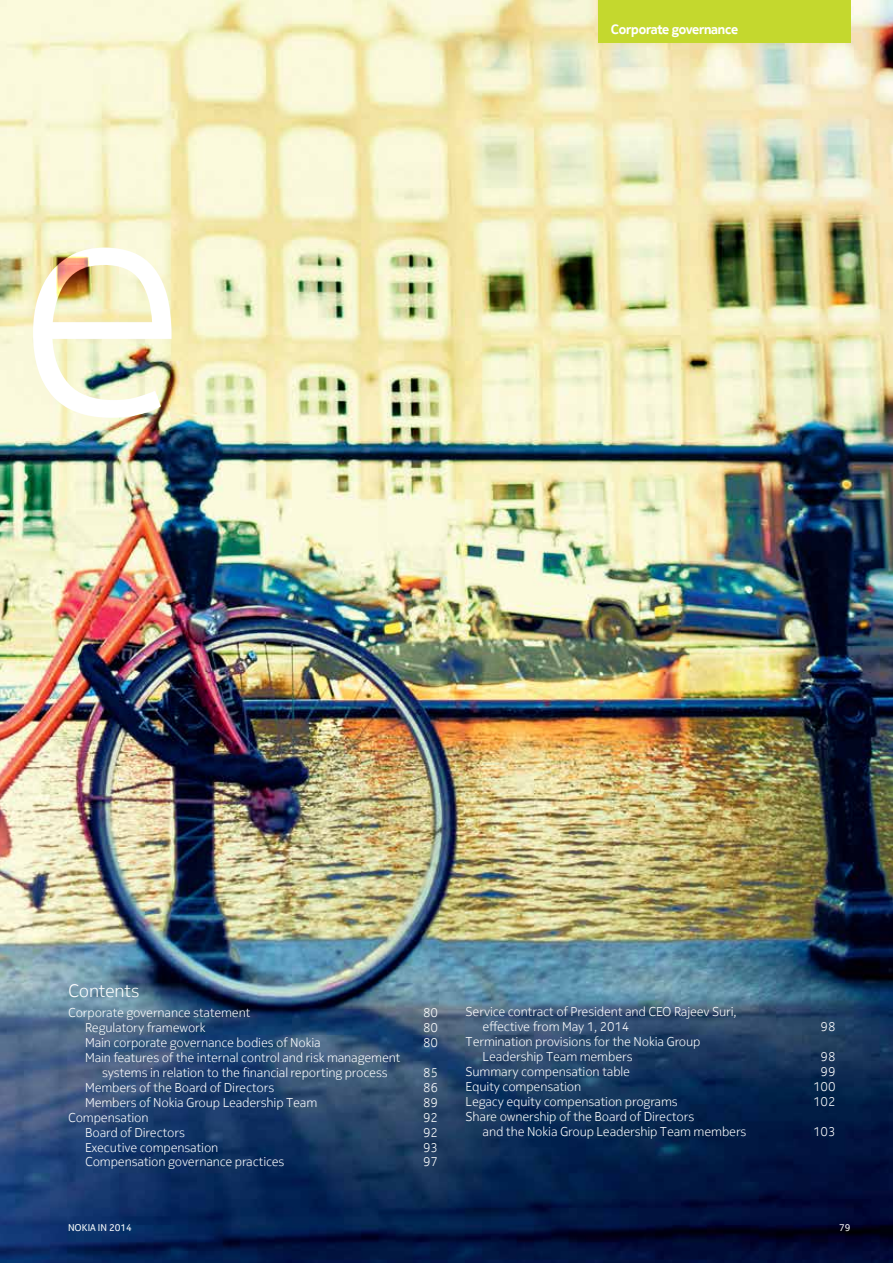
<style>
.page{position:relative;width:893px;height:1263px;background:#fff}
.page>*{position:absolute;margin:0;border:0;box-sizing:border-box;transform-origin:0 0}
.t1{font:300 327px "Nokia Pure Headline";color:#fff}
.t2{font:300 18px "Nokia Pure Text";letter-spacing:-.025em;color:#fff}
.t3{font:700 13.5px "Nokia Pure Headline";letter-spacing:-.01em;color:#fff}
.t4{font:300 12.75px/15px "Nokia Pure Text";letter-spacing:-.015em;color:#fff}
.t5{font:9.75px "Nokia Pure Text";color:#fff}
</style>
<div class="page">
<img style="left:0;top:0;width:893px;height:1263px">
<div style="left:0;top:169px;width:172px;height:249px;background:#fff;opacity:.25"></div>
<div style="left:598px;top:0;width:252px;height:43px;background:#c4d82e"></div>
<h1 class="t1" style="left:19px;top:97px;width:168px">e</h1>
<p class="t3" style="left:611px;top:21px;width:129px">Corporate governance</p>
<h2 class="t2" style="left:68px;top:979px;width:73px">Contents</h2>
<p class="t4" style="left:68px;top:1004px;width:184px">Corporate governance statement</p>
<p class="t4" style="left:423px;top:1004px;width:16px">80</p>
<p class="t4" style="left:85px;top:1019px;width:122px">Regulatory framework</p>
<p class="t4" style="left:423px;top:1019px;width:16px">80</p>
<p class="t4" style="left:85px;top:1034px;width:237px">Main corporate governance bodies of Nokia</p>
<p class="t4" style="left:423px;top:1034px;width:16px">80</p>
<p class="t4" style="left:85px;top:1049px;width:317px;text-align:center">Main features of the internal control and risk management systems in relation to the financial reporting process</p>
<p class="t4" style="left:423px;top:1064px;width:16px">85</p>
<p class="t4" style="left:85px;top:1079px;width:191px">Members of the Board of Directors</p>
<p class="t4" style="left:423px;top:1079px;width:16px">86</p>
<p class="t4" style="left:85px;top:1094px;width:234px">Members of Nokia Group Leadership Team</p>
<p class="t4" style="left:423px;top:1094px;width:16px">89</p>
<p class="t4" style="left:68px;top:1109px;width:82px">Compensation</p>
<p class="t4" style="left:423px;top:1109px;width:16px">92</p>
<p class="t4" style="left:85px;top:1124px;width:101px">Board of Directors</p>
<p class="t4" style="left:423px;top:1124px;width:16px">92</p>
<p class="t4" style="left:85px;top:1139px;width:135px">Executive compensation</p>
<p class="t4" style="left:423px;top:1139px;width:16px">93</p>
<p class="t4" style="left:85px;top:1154px;width:201px">Compensation governance practices</p>
<p class="t4" style="left:423px;top:1154px;width:16px">97</p>
<p class="t4" style="left:483px;top:1004px;width:256px;text-indent:-17px">Service contract of President and CEO Rajeev Suri, effective from May 1, 2014</p>
<p class="t4" style="left:483px;top:1034px;width:219px;text-indent:-17px">Termination provisions for the Nokia Group<br>Leadership Team members</p>
<p class="t4" style="left:821px;top:1019px;width:16px">98</p>
<p class="t4" style="left:821px;top:1049px;width:16px">98</p>
<p class="t4" style="left:466px;top:1064px;width:166px">Summary compensation table</p>
<p class="t4" style="left:821px;top:1064px;width:16px">99</p>
<p class="t4" style="left:466px;top:1079px;width:117px">Equity compensation</p>
<p class="t4" style="left:813px;top:1079px;width:24px">100</p>
<p class="t4" style="left:466px;top:1094px;width:214px">Legacy equity compensation programs</p>
<p class="t4" style="left:813px;top:1094px;width:24px">102</p>
<p class="t4" style="left:483px;top:1109px;width:265px;text-indent:-17px">Share ownership of the Board of Directors<br>and the Nokia Group Leadership Team members</p>
<p class="t4" style="left:813px;top:1124px;width:24px">103</p>
<p class="t5" style="left:68px;top:1221px;width:65px">NOKIA IN 2014</p>
<p class="t5" style="left:839px;top:1221px;width:13px">79</p>
</div>
